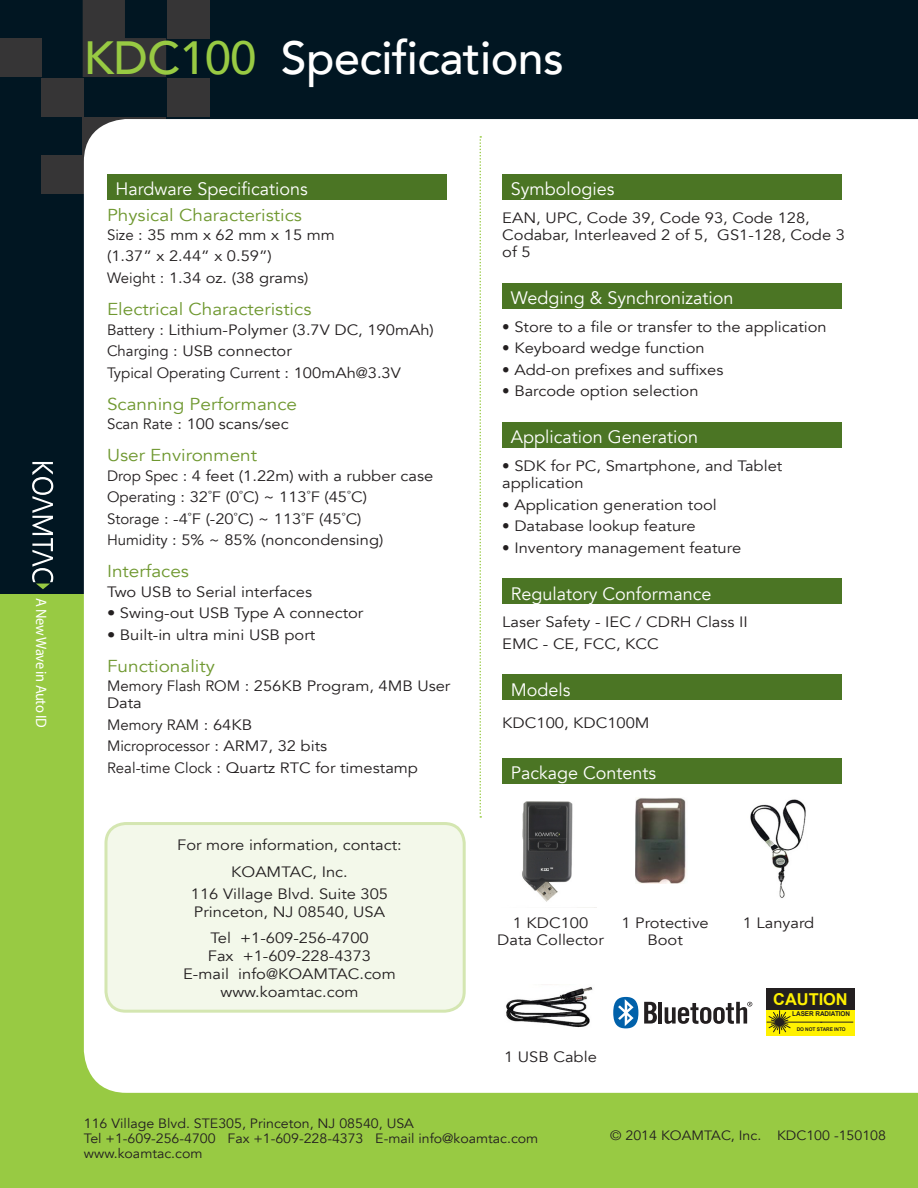
<style>
.page{position:relative;width:918px;height:1188px;background:#fff}
.page>*{position:absolute;margin:0;border:0;box-sizing:border-box;transform-origin:0 0}
.t1{font:500 46.5px "Avenir LT";letter-spacing:-.01em;color:#fff}
.S-1{font:18px "Avenir";color:#fff}
.S-2{font:17.25px "Avenir";color:#6f9830;scale:1.1 1}
.SSS{font:700 16.35px "Arial";color:#fff101}
.t2{font:15.15px "Myriad Pro";letter-spacing:-.03em;color:#fff;scale:.95 1}
.SSS-2{font:15px/17.2px "Avenir";color:#231f20}
.SSS-3{font:15px/17.2px "Avenir";color:#231f20;scale:1.1 1}
.t3{font:13.5px/15px "Avenir";color:#231f20;scale:1.05 1}
.SSS-4{font:700 6.6px/7.9px "Arial";letter-spacing:-.01em;color:#231f20;text-align:center}
.SSS-5{font:700 5.1px "Arial";letter-spacing:-.01em;color:#231f20}
.s1{color:#98ca43}
</style>
<div class="page">
<div style="left:0;top:0;width:918px;height:594px;background:#011622"></div>
<div style="left:167px;top:79px;width:42px;height:38px;background:#363536"></div>
<div style="left:167px;top:0;width:42px;height:39px;background:#363536"></div>
<div style="left:41px;top:79px;width:42px;height:38px;background:#363536"></div>
<div style="left:0;top:38px;width:41px;height:39px;background:#363536"></div>
<div style="left:41px;top:155px;width:42px;height:39px;background:#363536"></div>
<div style="left:83px;top:117px;width:83px;height:39px;background:#363536"></div>
<svg style="left:83px;top:0;width:83px;height:77px"></svg>
<div style="left:0;top:594px;width:918px;height:594px;background:#98ca43"></div>
<div style="left:84px;top:119px;width:834px;height:974px;background:#fff"></div>
<svg style="left:32px;top:462px;width:21px;height:127px"></svg>
<img style="left:501px;top:985px;width:100px;height:49px">
<img style="left:636px;top:797px;width:52px;height:87px">
<img style="left:747px;top:797px;width:60px;height:103px">
<img style="left:501px;top:797px;width:95px;height:111px">
<div style="left:106px;top:824px;width:358px;height:187px;background:#f3f8ea;border-radius:20px"></div>
<div style="left:104px;top:822px;width:362px;height:191px;border:3px solid #d4e6b1;border-radius:20px"></div>
<div style="left:107px;top:174px;width:339px;height:26px;background:#4b7524"></div>
<div style="left:502px;top:174px;width:339px;height:26px;background:#4b7524"></div>
<div style="left:502px;top:283px;width:339px;height:26px;background:#4b7524"></div>
<div style="left:502px;top:422px;width:339px;height:26px;background:#4b7524"></div>
<div style="left:502px;top:579px;width:339px;height:25px;background:#4b7524"></div>
<div style="left:502px;top:675px;width:339px;height:25px;background:#4b7524"></div>
<div style="left:502px;top:758px;width:339px;height:26px;background:#4b7524"></div>
<svg style="left:480px;top:136px;width:1px;height:682px"></svg>
<svg style="left:644px;top:1002px;width:13px;height:22px"></svg>
<hr style="left:658px;top:1002px;width:4px;height:22px;background:#231f20">
<svg style="left:613px;top:997px;width:25px;height:31px"></svg>
<svg style="left:665px;top:1002px;width:87px;height:22px;background:#9d9c9c"></svg>
<div style="left:766px;top:1009px;width:89px;height:27px;background:#fff101"></div>
<svg style="left:766px;top:1010px;width:88px;height:24px"></svg>
<div style="left:766px;top:988px;width:89px;height:21px;background:#231f20"></div>
<p class="t2" style="left:51px;top:598px;width:138px;rotate:90deg">A New Wave in Auto ID</p>
<p class="t1" style="left:84px;top:32px;width:482px"><span class="s1">KDC100</span> Specifications</p>
<p class="S-1" style="left:116px;top:178px;width:194px">Hardware Specifications</p>
<p class="S-2" style="left:107px;top:204px;width:179px">Physical Characteristics</p>
<p class="SSS-2" style="left:107px;top:226px;width:229px">Size : 35 mm x 62 mm x 15 mm</p>
<p class="SSS-3" style="left:107px;top:248px;width:151px">(1.37” x 2.44” x 0.59”)</p>
<p class="SSS-2" style="left:107px;top:269px;width:203px">Weight : 1.34 oz. (38 grams)</p>
<p class="S-2" style="left:107px;top:299px;width:187px">Electrical Characteristics</p>
<p class="SSS-2" style="left:107px;top:321px;width:328px">Battery : Lithium-Polymer (3.7V DC, 190mAh)</p>
<p class="SSS-2" style="left:107px;top:342px;width:186px">Charging : USB connector</p>
<p class="SSS-2" style="left:107px;top:364px;width:295px">Typical Operating Current : 100mAh@3.3V</p>
<p class="S-2" style="left:107px;top:393px;width:174px">Scanning Performance</p>
<p class="SSS-2" style="left:107px;top:416px;width:183px">Scan Rate : 100 scans/sec</p>
<p class="S-2" style="left:107px;top:445px;width:138px">User Environment</p>
<p class="SSS-2" style="left:107px;top:467px;width:328px">Drop Spec : 4 feet (1.22m) with a rubber case</p>
<p class="SSS-2" style="left:107px;top:489px;width:261px">Operating : 32˚F (0˚C) ~ 113˚F (45˚C)</p>
<p class="SSS-2" style="left:107px;top:510px;width:256px">Storage : -4˚F (-20˚C) ~ 113˚F (45˚C)</p>
<p class="SSS-2" style="left:107px;top:532px;width:278px">Humidity : 5% ~ 85% (noncondensing)</p>
<p class="S-2" style="left:107px;top:561px;width:76px">Interfaces</p>
<p class="SSS-3" style="left:107px;top:583px;width:188px">Two USB to Serial interfaces</p>
<p class="SSS-3" style="left:107px;top:605px;width:235px">• Swing-out USB Type A connector</p>
<p class="SSS-3" style="left:107px;top:626px;width:191px">• Built-in ultra mini USB port</p>
<p class="S-2" style="left:107px;top:655px;width:100px">Functionality</p>
<p class="SSS-2" style="left:107px;top:678px;width:345px">Memory Flash ROM : 256KB Program, 4MB User<br>Data</p>
<p class="SSS-2" style="left:107px;top:716px;width:147px">Memory RAM : 64KB</p>
<p class="SSS-2" style="left:107px;top:738px;width:222px">Microprocessor : ARM7, 32 bits</p>
<p class="SSS-2" style="left:107px;top:759px;width:313px">Real-time Clock : Quartz RTC for timestamp</p>
<p class="SSS-3" style="left:177px;top:837px;width:206px">For more information, contact:</p>
<p class="SSS-3" style="left:231px;top:863px;width:108px">KOAMTAC, Inc.</p>
<p class="SSS-3" style="left:191px;top:885px;width:181px;line-height:18px">116 Village Blvd. Suite 305<br>Princeton, NJ 08540, USA</p>
<p class="SSS-3" style="left:210px;top:930px;width:145px">Tel +1-609-256-4700</p>
<p class="SSS-3" style="left:208px;top:948px;width:150px">Fax +1-609-228-4373</p>
<p class="SSS-3" style="left:183px;top:966px;width:195px">E-mail info@KOAMTAC.com</p>
<p class="SSS-3" style="left:220px;top:984px;width:127px">www.koamtac.com</p>
<p class="S-1" style="left:511px;top:178px;width:105px">Symbologies</p>
<p class="SSS-3" style="left:502px;top:209px;width:313px">EAN, UPC, Code 39, Code 93, Code 128,<br>Codabar, Interleaved 2 of 5, GS1-128, Code 3 of 5</p>
<p class="S-1" style="left:511px;top:287px;width:224px">Wedging &amp; Synchronization</p>
<p class="SSS-2" style="left:502px;top:318px;width:326px">• Store to a file or transfer to the application</p>
<p class="SSS-2" style="left:502px;top:340px;width:204px">• Keyboard wedge function</p>
<p class="SSS-2" style="left:502px;top:361px;width:223px">• Add-on prefixes and suffixes</p>
<p class="SSS-2" style="left:502px;top:383px;width:198px">• Barcode option selection</p>
<p class="S-1" style="left:511px;top:427px;width:189px">Application Generation</p>
<p class="SSS-2" style="left:502px;top:457px;width:282px">• SDK for PC, Smartphone, and Tablet application</p>
<p class="SSS-2" style="left:502px;top:496px;width:216px">• Application generation tool</p>
<p class="SSS-2" style="left:502px;top:518px;width:195px">• Database lookup feature</p>
<p class="SSS-2" style="left:502px;top:539px;width:240px">• Inventory management feature</p>
<p class="S-1" style="left:511px;top:583px;width:202px">Regulatory Conformance</p>
<p class="SSS-3" style="left:502px;top:614px;width:225px">Laser Safety - IEC / CDRH Class II</p>
<p class="SSS-3" style="left:502px;top:635px;width:144px">EMC - CE, FCC, KCC</p>
<p class="S-1" style="left:511px;top:679px;width:61px">Models</p>
<p class="SSS-3" style="left:502px;top:714px;width:135px">KDC100, KDC100M</p>
<p class="S-1" style="left:511px;top:762px;width:147px">Package Contents</p>
<p class="SSS-3" style="left:497px;top:914px;width:98px;text-align:center">1 KDC100<br>Data Collector</p>
<p class="SSS-3" style="left:504px;top:1048px;width:86px">1 USB Cable</p>
<p class="SSS-3" style="left:621px;top:914px;width:81px">1 Protective</p>
<p class="SSS-3" style="left:743px;top:914px;width:67px">1 Lanyard</p>
<p class="SSS-3" style="left:647px;top:931px;width:34px">Boot</p>
<p class="SSS" style="left:773px;top:988px;width:76px">CAUTION</p>
<p class="SSS-4" style="left:792px;top:1010px;width:59px">LASER RADIATION -</p>
<p class="SSS-5" style="left:797px;top:1026px;width:51px">DO NOT STARE INTO</p>
<p class="t3" style="left:84px;top:1116px;width:434px">116 Village Blvd. STE305, Princeton, NJ 08540, USA<br>Tel +1-609-256-4700 Fax +1-609-228-4373 E-mail info@koamtac.com www.koamtac.com</p>
<p class="t3" style="left:610px;top:1129px;width:264px">© 2014 KOAMTAC, Inc. KDC100 -150108</p>
</div>
